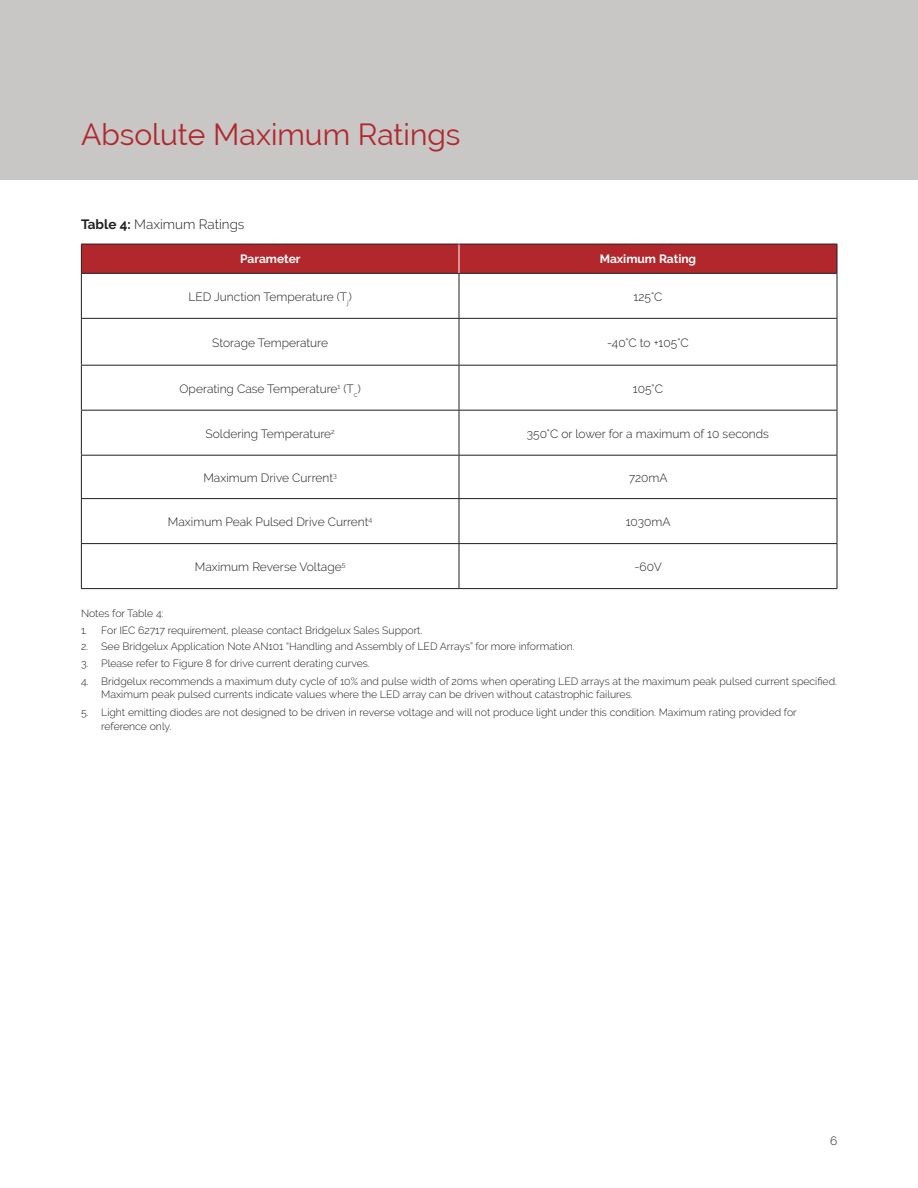
<style>
.page{position:relative;width:918px;height:1188px;background:#fff}
.page>*{position:absolute;margin:0;border:0;box-sizing:border-box;transform-origin:0 0}
.section_header{font:30px "Raleway";color:#b1272c}
.main_text_block{font:300 13.5px "Raleway";color:#231f20}
.t1{font:300 12px "Raleway";color:#231f20}
.t2{font:700 12px "Raleway";color:#fff}
.main_text_block-2{font:300 10.5px/13.5px "Raleway";color:#231f20}
.s1{font-weight:700}
</style>
<div class="page">
<div style="left:0;top:0;width:918px;height:180px;background:#c8c7c6"></div>
<hr style="left:81px;top:273px;width:378px;height:1px;background:#231f20">
<hr style="left:81px;top:274px;width:1px;height:44px;background:#231f20">
<hr style="left:459px;top:273px;width:378px;height:1px;background:#231f20">
<hr style="left:459px;top:274px;width:1px;height:44px;background:#231f20">
<hr style="left:837px;top:274px;width:1px;height:44px;background:#231f20">
<hr style="left:81px;top:318px;width:378px;height:1px;background:#231f20">
<hr style="left:81px;top:319px;width:1px;height:46px;background:#231f20">
<hr style="left:459px;top:318px;width:378px;height:1px;background:#231f20">
<hr style="left:459px;top:319px;width:1px;height:46px;background:#231f20">
<hr style="left:837px;top:319px;width:1px;height:46px;background:#231f20">
<hr style="left:81px;top:365px;width:378px;height:1px;background:#231f20">
<hr style="left:81px;top:366px;width:1px;height:44px;background:#231f20">
<hr style="left:459px;top:365px;width:378px;height:1px;background:#231f20">
<hr style="left:459px;top:366px;width:1px;height:44px;background:#231f20">
<hr style="left:837px;top:366px;width:1px;height:44px;background:#231f20">
<hr style="left:81px;top:410px;width:378px;height:1px;background:#231f20">
<hr style="left:81px;top:411px;width:1px;height:44px;background:#231f20">
<hr style="left:459px;top:410px;width:378px;height:1px;background:#231f20">
<hr style="left:459px;top:411px;width:1px;height:44px;background:#231f20">
<hr style="left:837px;top:411px;width:1px;height:44px;background:#231f20">
<hr style="left:81px;top:456px;width:1px;height:42px;background:#231f20">
<hr style="left:459px;top:456px;width:1px;height:42px;background:#231f20">
<hr style="left:837px;top:456px;width:1px;height:42px;background:#231f20">
<hr style="left:81px;top:498px;width:378px;height:1px;background:#231f20">
<hr style="left:81px;top:499px;width:1px;height:44px;background:#231f20">
<hr style="left:459px;top:498px;width:378px;height:1px;background:#231f20">
<hr style="left:459px;top:499px;width:1px;height:44px;background:#231f20">
<hr style="left:837px;top:499px;width:1px;height:44px;background:#231f20">
<hr style="left:81px;top:543px;width:378px;height:1px;background:#231f20">
<hr style="left:81px;top:544px;width:1px;height:44px;background:#231f20">
<hr style="left:459px;top:543px;width:378px;height:1px;background:#231f20">
<hr style="left:459px;top:544px;width:1px;height:44px;background:#231f20">
<hr style="left:837px;top:544px;width:1px;height:44px;background:#231f20">
<hr style="left:81px;top:588px;width:378px;height:1px;background:#231f20">
<hr style="left:459px;top:588px;width:378px;height:1px;background:#231f20">
<svg style="left:81px;top:244px;width:757px;height:29px;background:#ad272c"></svg>
<hr style="left:81px;top:455px;width:378px;height:1px;background:#231f20">
<hr style="left:459px;top:455px;width:378px;height:1px;background:#231f20">
<p class="section_header" style="left:81px;top:117px;width:381px">Absolute Maximum Ratings</p>
<p class="main_text_block" style="left:81px;top:216px;width:165px"><span class="s1">Table 4:</span> Maximum Ratings</p>
<p class="t2" style="left:240px;top:252px;width:62px">Parameter</p>
<p class="t2" style="left:600px;top:252px;width:98px">Maximum Rating</p>
<p class="t1" style="left:189px;top:290px;width:165px">LED Junction Temperature (T<sub>j</sub>)</p>
<p class="t1" style="left:634px;top:290px;width:30px">125°C</p>
<p class="t1" style="left:212px;top:335px;width:117px">Storage Temperature</p>
<p class="t1" style="left:607px;top:335px;width:83px">-40°C to +105°C</p>
<p class="t1" style="left:180px;top:381px;width:183px">Operating Case Temperature<sup>1</sup> (T<sub>c</sub>)</p>
<p class="t1" style="left:633px;top:381px;width:32px">105°C</p>
<p class="t1" style="left:206px;top:426px;width:131px">Soldering Temperature<sup>2</sup></p>
<p class="t1" style="left:527px;top:426px;width:244px">350°C or lower for a maximum of 10 seconds</p>
<p class="t1" style="left:203px;top:471px;width:135px">Maximum Drive Current<sup>3</sup></p>
<p class="t1" style="left:629px;top:471px;width:40px">720mA</p>
<p class="t1" style="left:168px;top:515px;width:206px">Maximum Peak Pulsed Drive Current<sup>4</sup></p>
<p class="t1" style="left:626px;top:515px;width:46px">1030mA</p>
<p class="t1" style="left:195px;top:560px;width:152px">Maximum Reverse Voltage<sup>5</sup></p>
<p class="t1" style="left:635px;top:560px;width:29px">-60V</p>
<p class="main_text_block-2" style="left:81px;top:607px;width:84px">Notes for Table 4:</p>
<p class="main_text_block-2" style="left:81px;top:623px;width:343px">1. For IEC 62717 requirement, please contact Bridgelux Sales Support.</p>
<p class="main_text_block-2" style="left:81px;top:640px;width:495px">2. See Bridgelux Application Note AN101 “Handling and Assembly of LED Arrays” for more information.</p>
<p class="main_text_block-2" style="left:81px;top:656px;width:290px">3. Please refer to Figure 8 for drive current derating curves.</p>
<p class="main_text_block-2" style="left:101px;top:674px;width:737px;text-indent:-20px">4. Bridgelux recommends a maximum duty cycle of 10% and pulse width of 20ms when operating LED arrays at the maximum peak pulsed current specified.<br>Maximum peak pulsed currents indicate values where the LED array can be driven without catastrophic failures.</p>
<p class="main_text_block-2" style="left:101px;top:706px;width:697px;text-indent:-20px">5. Light emitting diodes are not designed to be driven in reverse voltage and will not produce light under this condition. Maximum rating provided for reference only.</p>
<p class="t1" style="left:830px;top:1134px;width:9px">6</p>
</div>
